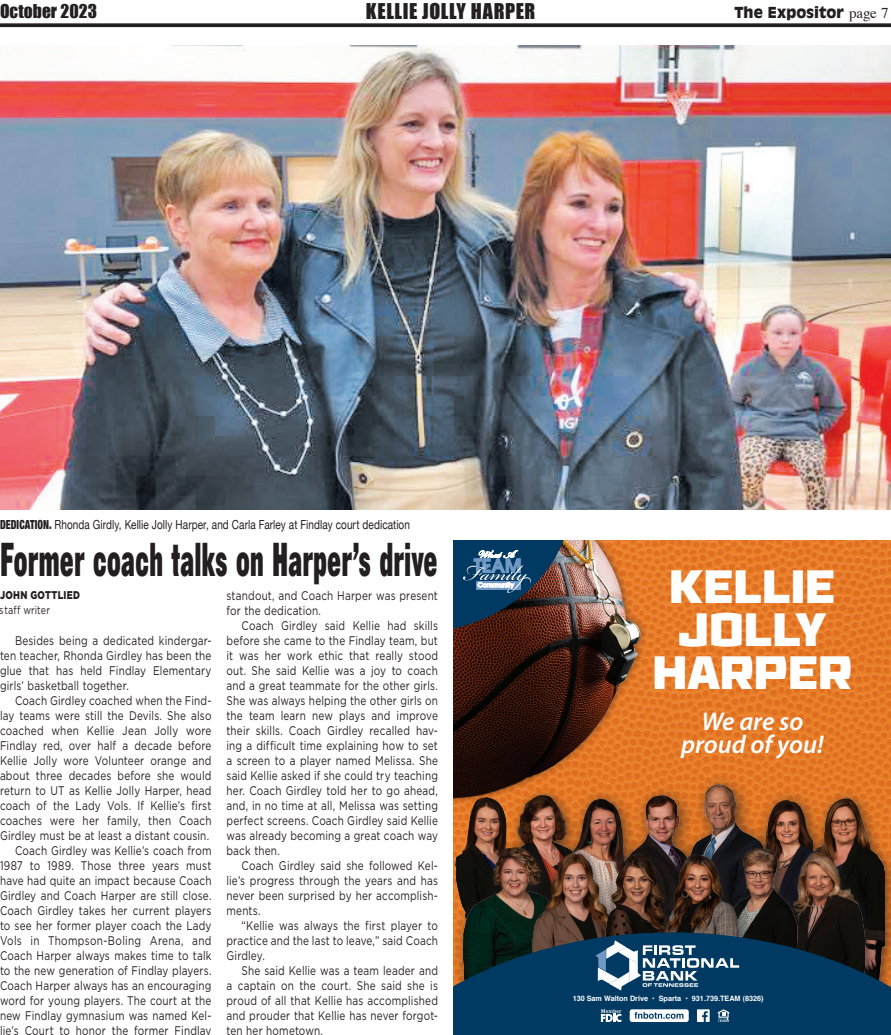
<style>
.page{position:relative;width:891px;height:1035px;background:#fff}
.page>*{position:absolute;margin:0;border:0;box-sizing:border-box;transform-origin:0 0}
.t1{font:900 46.62px/42.9px "Ironstrike";color:#fff;text-align:center}
.t2{font:46.25px "Gothic Thirteen Std";letter-spacing:-.005em;color:#231f20;scale:.7 1}
.t3{font:italic 600 25.75px/22.5px "Myriad Pro";color:#fff;text-align:center}
.t4{font:20px "Impact";letter-spacing:.03em;color:#231f20}
.t5{font:17.5px "Impact";letter-spacing:.005em;color:#231f20}
.t6{font:900 15px "Antique Olive Std";letter-spacing:.005em;color:#231f20}
.t7{font:12.5px/15px "Gotham";letter-spacing:.015em;color:#231f20;text-align:justify;scale:.8 1}
.t8{font:12.5px "Helvetica Neue";letter-spacing:.005em;color:#231f20;scale:.8 1}
.t9{font:900 11.25px "Gotham";letter-spacing:.035em;color:#231f20;scale:.8 1}
.t10{font:11.25px "Gotham";letter-spacing:.005em;color:#231f20;scale:.8 1}
.t11{font:700 7.38px "Helvetica";color:#fff}
.s1{font-family:"Times";font-weight:400}
.s2{font-weight:900;font-stretch:condensed}
</style>
<div class="page">
<svg style="left:0;top:23px;width:891px;height:4px;background:#363233"></svg>
<img style="left:0;top:45px;width:891px;height:465px">
<img style="left:665px;top:540px;width:226px;height:249px">
<img style="left:453px;top:540px;width:212px;height:252px">
<img style="left:453px;top:792px;width:44px;height:45px">
<div style="left:806px;top:789px;width:85px;height:221px;background:#231f20;opacity:.75"></div>
<img style="left:842px;top:796px;width:42px;height:136px">
<div style="left:497px;top:786px;width:96px;height:237px;background:#231f20;opacity:.75"></div>
<img style="left:507px;top:778px;width:72px;height:59px">
<div style="left:557px;top:788px;width:96px;height:216px;background:#231f20;opacity:.75"></div>
<img style="left:568px;top:786px;width:44px;height:59px">
<div style="left:612px;top:784px;width:106px;height:251px;background:#231f20;opacity:.75"></div>
<img style="left:624px;top:748px;width:75px;height:89px">
<div style="left:744px;top:789px;width:98px;height:246px;background:#231f20;opacity:.75"></div>
<img style="left:783px;top:788px;width:45px;height:56px">
<div style="left:780px;top:844px;width:99px;height:150px;background:#231f20;opacity:.75"></div>
<img style="left:809px;top:850px;width:59px;height:82px">
<div style="left:673px;top:774px;width:110px;height:261px;background:#231f20;opacity:.75"></div>
<img style="left:686px;top:759px;width:82px;height:85px">
<div style="left:453px;top:837px;width:115px;height:198px;background:#231f20;opacity:.75"></div>
<img style="left:463px;top:846px;width:61px;height:86px">
<div style="left:714px;top:840px;width:95px;height:195px;background:#231f20;opacity:.75"></div>
<img style="left:761px;top:844px;width:41px;height:88px">
<div style="left:524px;top:845px;width:100px;height:190px;background:#231f20;opacity:.75"></div>
<img style="left:529px;top:846px;width:59px;height:86px">
<div style="left:588px;top:837px;width:115px;height:198px;background:#231f20;opacity:.75"></div>
<img style="left:602px;top:850px;width:50px;height:82px">
<div style="left:652px;top:844px;width:109px;height:191px;background:#231f20;opacity:.75"></div>
<img style="left:662px;top:849px;width:82px;height:83px">
<img style="left:453px;top:540px;width:118px;height:94px">
<svg style="left:453px;top:932px;width:438px;height:103px;background:#0a3652"></svg>
<svg style="left:596px;top:941px;width:143px;height:49px"></svg>
<svg style="left:601px;top:1009px;width:20px;height:13px"></svg>
<div style="left:630px;top:1009px;width:59px;height:13px;background:#fff;border-radius:2px"></div>
<svg style="left:634px;top:1012px;width:49px;height:7px"></svg>
<svg style="left:697px;top:1009px;width:13px;height:13px"></svg>
<svg style="left:718px;top:1009px;width:11px;height:13px"></svg>
<h3 class="t5" style="left:0;top:-2px;width:99px">October 2023</h3>
<h3 class="t4" style="left:366px;top:-4px;width:171px">KELLIE JOLLY HARPER</h3>
<p class="t6" style="left:734px;top:4px;width:156px">The Expositor <span class="s1">page 7</span></p>
<p class="t8" style="left:0;top:517px;width:514px"><span class="s2">DEDICATION.</span> Rhonda Girdly, Kellie Jolly Harper, and Carla Farley at Findlay court dedication</p>
<h2 class="t2" style="left:0;top:531px;width:627px">Former coach talks on Harper’s drive</h2>
<p class="t9" style="left:0;top:589px;width:101px">JOHN GOTTLIED</p>
<p class="t10" style="left:0;top:604px;width:64px">staff writer</p>
<p class="t7" style="left:0;top:633px;width:266px;text-indent:15px">Besides being a dedicated kindergar&shy;ten teacher, Rhonda Girdley has been the glue that has held Findlay Elementary girls’ basketball together.</p>
<p class="t7" style="left:0;top:693px;width:266px;text-align:right">Coach Girdley coached when the Find&shy;lay teams were still the Devils. She also coached when Kellie Jean Jolly wore Findlay red, over half a decade before Kellie Jolly wore Volunteer orange and about three decades before she would return to UT as Kellie Jolly Harper, head coach of the Lady Vols. If Kellie’s first coaches were her family, then Coach Girdley must be at least a distant cousin.<br>Coach Girdley was Kellie’s coach from 1987 to 1989. Those three years must have had quite an impact because Coach Girdley and Coach Harper are still close.<br>Coach Girdley takes her current players to see her former player coach the Lady Vols in Thompson-Boling Arena, and Coach Harper always makes time to talk to the new generation of Findlay players.<br>Coach Harper always has an encouraging word for young players. The court at the new Findlay gymnasium was named Kel&shy;lie’s Court to honor the former Findlay</p>
<p class="t7" style="left:226px;top:588px;width:266px">standout, and Coach Harper was present for the dedication.</p>
<p class="t7" style="left:226px;top:618px;width:266px;text-indent:15px">Coach Girdley said Kellie had skills before she came to the Findlay team, but it was her work ethic that really stood out. She said Kellie was a joy to coach and a great teammate for the other girls.<br>She was always helping the other girls on the team learn new plays and improve their skills. Coach Girdley recalled hav&shy;ing a difficult time explaining how to set a screen to a player named Melissa. She said Kellie asked if she could try teaching her. Coach Girdley told her to go ahead, and, in no time at all, Melissa was setting perfect screens. Coach Girdley said Kellie was already becoming a great coach way back then.</p>
<p class="t7" style="left:226px;top:858px;width:266px;text-indent:15px">Coach Girdley said she followed Kel&shy;lie’s progress through the years and has never been surprised by her accomplish&shy;ments.</p>
<p class="t7" style="left:226px;top:918px;width:266px;text-indent:15px">“Kellie was always the first player to practice and the last to leave,” said Coach Girdley.</p>
<p class="t7" style="left:226px;top:963px;width:266px;text-indent:15px">She said Kellie was a team leader and a captain on the court. She said she is proud of all that Kellie has accomplished and prouder that Kellie has never forgot&shy;ten her hometown.</p>
<h1 class="t1" style="left:652px;top:564px;width:201px">KELLIE<br>JOLLY<br>HARPER</h1>
<h3 class="t3" style="left:681px;top:710px;width:144px">We are so proud of you!</h3>
<p class="t11" style="left:573px;top:991px;width:192px">130 Sam Walton Drive • Sparta • 931.739.TEAM (8326)</p>
</div>
